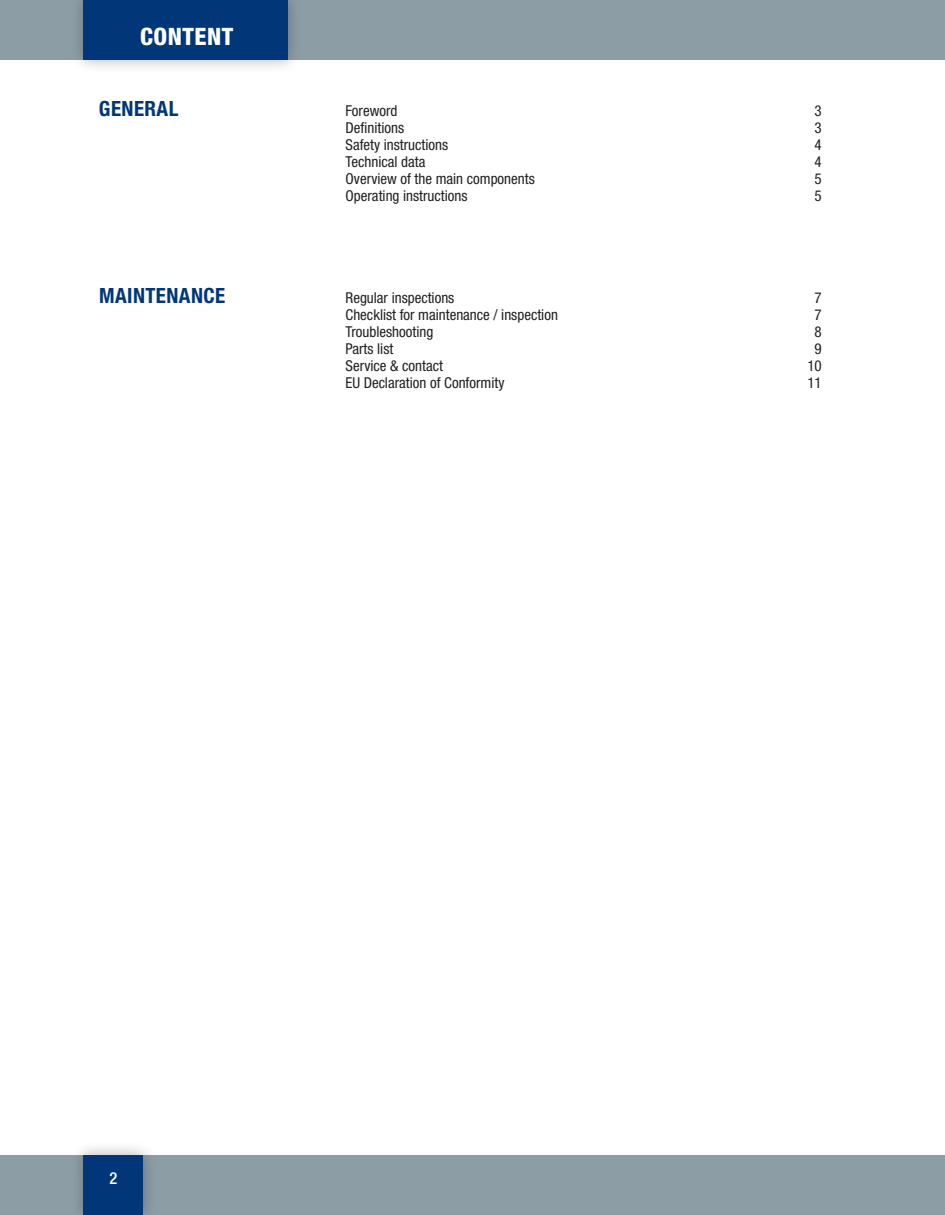
<style>
.page{position:relative;width:945px;height:1215px;background:#fff}
.page>*{position:absolute;margin:0;border:0;box-sizing:border-box;transform-origin:0 0}
.t1{font:800 condensed 24px "Helvetica Neue LT Pro";letter-spacing:.02em;color:#fff}
.t2{font:700 condensed 21px "Helvetica Neue LT Pro";letter-spacing:.02em;color:#013778}
.t3{font:500 condensed 16.5px "Helvetica Neue LT Pro";color:#fff}
.t4{font:condensed 15px "Helvetica Neue LT Pro";color:#231f20}
</style>
<div class="page">
<div style="left:0;top:0;width:945px;height:60px;background:#8d9da6"></div>
<div style="left:69px;top:0;width:233px;height:74px;background:#231f20;opacity:.35"></div>
<div style="left:84px;top:0;width:204px;height:60px;background:#013778"></div>
<div style="left:0;top:1155px;width:945px;height:60px;background:#8d9da6"></div>
<div style="left:69px;top:1141px;width:89px;height:74px;background:#231f20;opacity:.35"></div>
<div style="left:84px;top:1155px;width:59px;height:60px;background:#013778"></div>
<h1 class="t1" style="left:140px;top:22px;width:95px">CONTENT</h1>
<h2 class="t2" style="left:99px;top:96px;width:81px">GENERAL</h2>
<h2 class="t2" style="left:99px;top:283px;width:128px">MAINTENANCE</h2>
<p class="t4" style="left:346px;top:101px;width:53px">Foreword</p>
<p class="t4" style="left:815px;top:101px;width:9px">3</p>
<p class="t4" style="left:346px;top:118px;width:60px">Definitions</p>
<p class="t4" style="left:815px;top:118px;width:9px">3</p>
<p class="t4" style="left:346px;top:135px;width:104px">Safety instructions</p>
<p class="t4" style="left:815px;top:135px;width:9px">4</p>
<p class="t4" style="left:346px;top:152px;width:81px">Technical data</p>
<p class="t4" style="left:815px;top:152px;width:9px">4</p>
<p class="t4" style="left:346px;top:169px;width:191px">Overview of the main components</p>
<p class="t4" style="left:815px;top:169px;width:9px">5</p>
<p class="t4" style="left:346px;top:186px;width:124px">Operating instructions</p>
<p class="t4" style="left:815px;top:186px;width:9px">5</p>
<p class="t4" style="left:346px;top:288px;width:110px">Regular inspections</p>
<p class="t4" style="left:815px;top:288px;width:9px">7</p>
<p class="t4" style="left:346px;top:306px;width:214px">Checklist for maintenance / inspection</p>
<p class="t4" style="left:815px;top:306px;width:9px">7</p>
<p class="t4" style="left:346px;top:323px;width:89px">Troubleshooting</p>
<p class="t4" style="left:815px;top:323px;width:9px">8</p>
<p class="t4" style="left:346px;top:340px;width:49px">Parts list</p>
<p class="t4" style="left:815px;top:340px;width:9px">9</p>
<p class="t4" style="left:346px;top:357px;width:99px">Service &amp; contact</p>
<p class="t4" style="left:807px;top:357px;width:16px">10</p>
<p class="t4" style="left:346px;top:374px;width:160px">EU Declaration of Conformity</p>
<p class="t4" style="left:807px;top:374px;width:16px">11</p>
<p class="t3" style="left:109px;top:1168px;width:9px">2</p>
</div>
